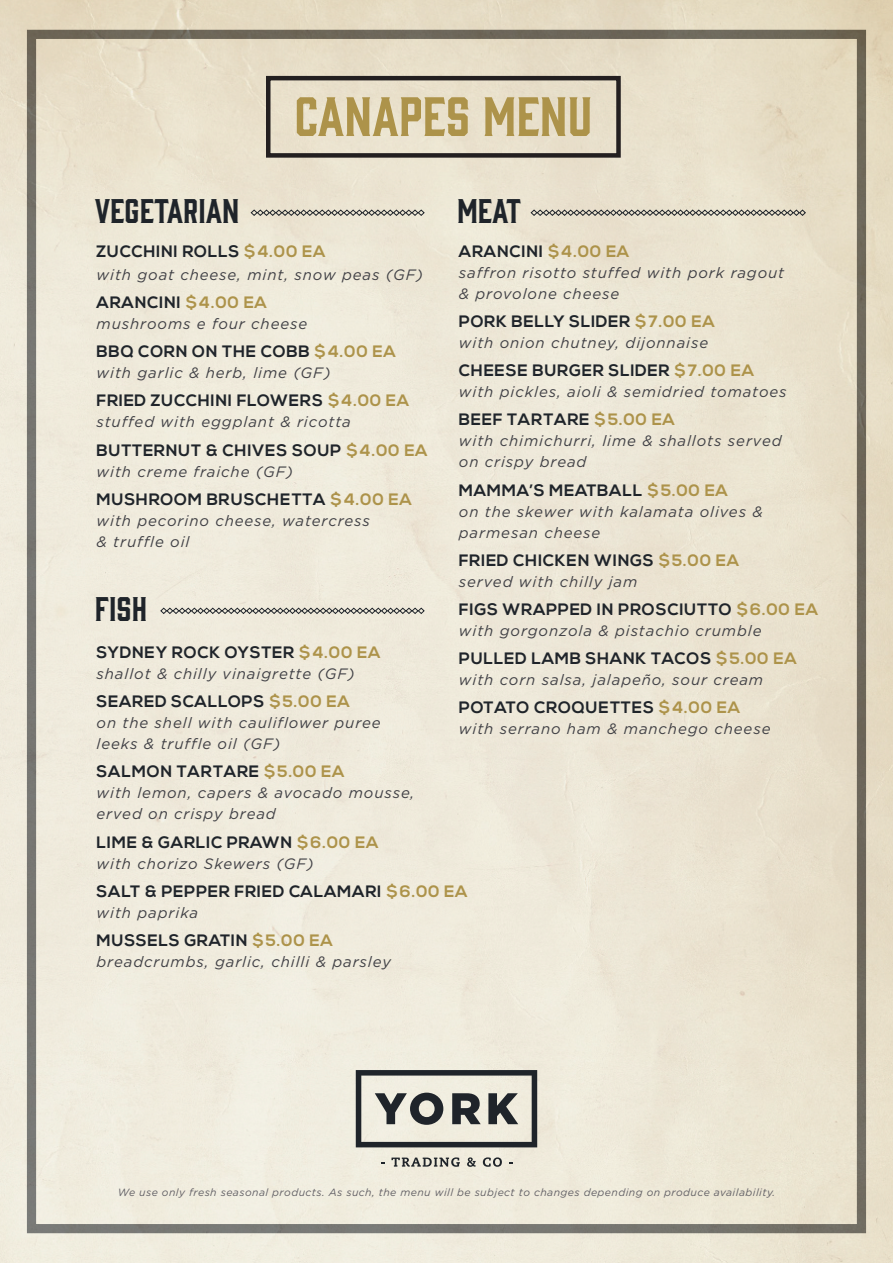
<style>
.page{position:relative;width:893px;height:1263px;background:#fff}
.page>*{position:absolute;margin:0;border:0;box-sizing:border-box;transform-origin:0 0}
.t1{font:51px "Gin";color:#ad934a}
.t2{font:31.5px "Gin";color:#1f242a}
.t3{font:700 16.5px "Nexa";letter-spacing:.04em;color:#1f242a}
.t4{font:italic 15px "Gotham";letter-spacing:.06em;color:#404045}
.t5{font:italic 10.5px "Gotham";letter-spacing:.04em;color:#626065}
.s1{color:#ad934a}
</style>
<div class="page">
<img style="left:0;top:0;width:893px;height:1263px">
<div style="left:266px;top:76px;width:355px;height:82px;border:4px solid #231f20"></div>
<svg style="left:356px;top:1070px;width:181px;height:77px"></svg>
<svg style="left:391px;top:1157px;width:69px;height:10px"></svg>
<svg style="left:467px;top:1157px;width:9px;height:10px"></svg>
<svg style="left:483px;top:1157px;width:19px;height:10px"></svg>
<svg style="left:251px;top:209px;width:174px;height:7px"></svg>
<svg style="left:160px;top:607px;width:265px;height:7px"></svg>
<svg style="left:530px;top:209px;width:276px;height:7px"></svg>
<p class="t2" style="left:95px;top:189px;width:146px">VEGETARIAN</p>
<p class="t1" style="left:294px;top:81px;width:299px">CANAPES MENU</p>
<p class="t2" style="left:457px;top:189px;width:66px">MEAT</p>
<p class="t3" style="left:459px;top:242px;width:172px">ARANCINI <span class="s1">$4.00 EA</span></p>
<p class="t4" style="left:459px;top:263px;width:327px">saffron risotto stuffed with pork ragout</p>
<p class="t4" style="left:459px;top:284px;width:162px">&amp; provolone cheese</p>
<p class="t3" style="left:459px;top:312px;width:257px">PORK BELLY SLIDER <span class="s1">$7.00 EA</span></p>
<p class="t4" style="left:459px;top:333px;width:251px">with onion chutney, dijonnaise</p>
<p class="t3" style="left:459px;top:361px;width:297px">CHEESE BURGER SLIDER <span class="s1">$7.00 EA</span></p>
<p class="t4" style="left:459px;top:382px;width:329px">with pickles, aioli &amp; semidried tomatoes</p>
<p class="t3" style="left:459px;top:410px;width:218px">BEEF TARTARE <span class="s1">$5.00 EA</span></p>
<p class="t4" style="left:459px;top:431px;width:324px">with chimichurri, lime &amp; shallots served</p>
<p class="t4" style="left:459px;top:452px;width:129px">on crispy bread</p>
<p class="t3" style="left:459px;top:480px;width:271px">MAMMA’S MEATBALL <span class="s1">$5.00 EA</span></p>
<p class="t4" style="left:459px;top:502px;width:305px">on the skewer with kalamata olives &amp;</p>
<p class="t4" style="left:459px;top:523px;width:143px">parmesan cheese</p>
<p class="t3" style="left:459px;top:551px;width:282px">FRIED CHICKEN WINGS <span class="s1">$5.00 EA</span></p>
<p class="t4" style="left:459px;top:572px;width:180px">served with chilly jam</p>
<p class="t3" style="left:459px;top:600px;width:361px">FIGS WRAPPED IN PROSCIUTTO <span class="s1">$6.00 EA</span></p>
<p class="t4" style="left:459px;top:621px;width:304px">with gorgonzola &amp; pistachio crumble</p>
<p class="t3" style="left:459px;top:649px;width:339px">PULLED LAMB SHANK TACOS <span class="s1">$5.00 EA</span></p>
<p class="t4" style="left:459px;top:670px;width:306px">with corn salsa, jalapeño, sour cream</p>
<p class="t3" style="left:459px;top:698px;width:283px">POTATO CROQUETTES <span class="s1">$4.00 EA</span></p>
<p class="t4" style="left:459px;top:719px;width:313px">with serrano ham &amp; manchego cheese</p>
<p class="t3" style="left:97px;top:242px;width:230px">ZUCCHINI ROLLS <span class="s1">$4.00 EA</span></p>
<p class="t4" style="left:97px;top:265px;width:328px">with goat cheese, mint, snow peas (GF)</p>
<p class="t3" style="left:97px;top:293px;width:172px">ARANCINI <span class="s1">$4.00 EA</span></p>
<p class="t4" style="left:97px;top:314px;width:212px">mushrooms e four cheese</p>
<p class="t3" style="left:97px;top:342px;width:301px">BBQ CORN ON THE COBB <span class="s1">$4.00 EA</span></p>
<p class="t4" style="left:97px;top:363px;width:236px">with garlic &amp; herb, lime (GF)</p>
<p class="t3" style="left:97px;top:391px;width:314px">FRIED ZUCCHINI FLOWERS <span class="s1">$4.00 EA</span></p>
<p class="t4" style="left:97px;top:412px;width:256px">stuffed with eggplant &amp; ricotta</p>
<p class="t3" style="left:97px;top:440px;width:333px">BUTTERNUT &amp; CHIVES SOUP <span class="s1">$4.00 EA</span></p>
<p class="t4" style="left:97px;top:462px;width:198px">with creme fraiche (GF)</p>
<p class="t3" style="left:97px;top:489px;width:317px">MUSHROOM BRUSCHETTA <span class="s1">$4.00 EA</span></p>
<p class="t4" style="left:97px;top:511px;width:275px">with pecorino cheese, watercress</p>
<p class="t4" style="left:97px;top:532px;width:94px">&amp; truffle oil</p>
<p class="t2" style="left:95px;top:587px;width:54px">FISH</p>
<p class="t3" style="left:97px;top:643px;width:285px">SYDNEY ROCK OYSTER <span class="s1">$4.00 EA</span></p>
<p class="t4" style="left:97px;top:664px;width:260px">shallot &amp; chilly vinaigrette (GF)</p>
<p class="t3" style="left:97px;top:692px;width:255px">SEARED SCALLOPS <span class="s1">$5.00 EA</span></p>
<p class="t4" style="left:97px;top:713px;width:286px">on the shell with cauliflower puree</p>
<p class="t4" style="left:97px;top:734px;width:185px">leeks &amp; truffle oil (GF)</p>
<p class="t3" style="left:97px;top:762px;width:250px">SALMON TARTARE <span class="s1">$5.00 EA</span></p>
<p class="t4" style="left:97px;top:783px;width:319px">with lemon, capers &amp; avocado mousse,</p>
<p class="t4" style="left:97px;top:804px;width:181px">erved on crispy bread</p>
<p class="t3" style="left:97px;top:832px;width:283px">LIME &amp; GARLIC PRAWN <span class="s1">$6.00 EA</span></p>
<p class="t4" style="left:97px;top:854px;width:219px">with chorizo Skewers (GF)</p>
<p class="t3" style="left:97px;top:881px;width:373px">SALT &amp; PEPPER FRIED CALAMARI <span class="s1">$6.00 EA</span></p>
<p class="t4" style="left:97px;top:903px;width:103px">with paprika</p>
<p class="t3" style="left:97px;top:931px;width:238px">MUSSELS GRATIN <span class="s1">$5.00 EA</span></p>
<p class="t4" style="left:97px;top:952px;width:296px">breadcrumbs, garlic, chilli &amp; parsley</p>
<p class="t5" style="left:118px;top:1185px;width:659px">We use only fresh seasonal products. As such, the menu will be subject to changes depending on produce availability.</p>
</div>
